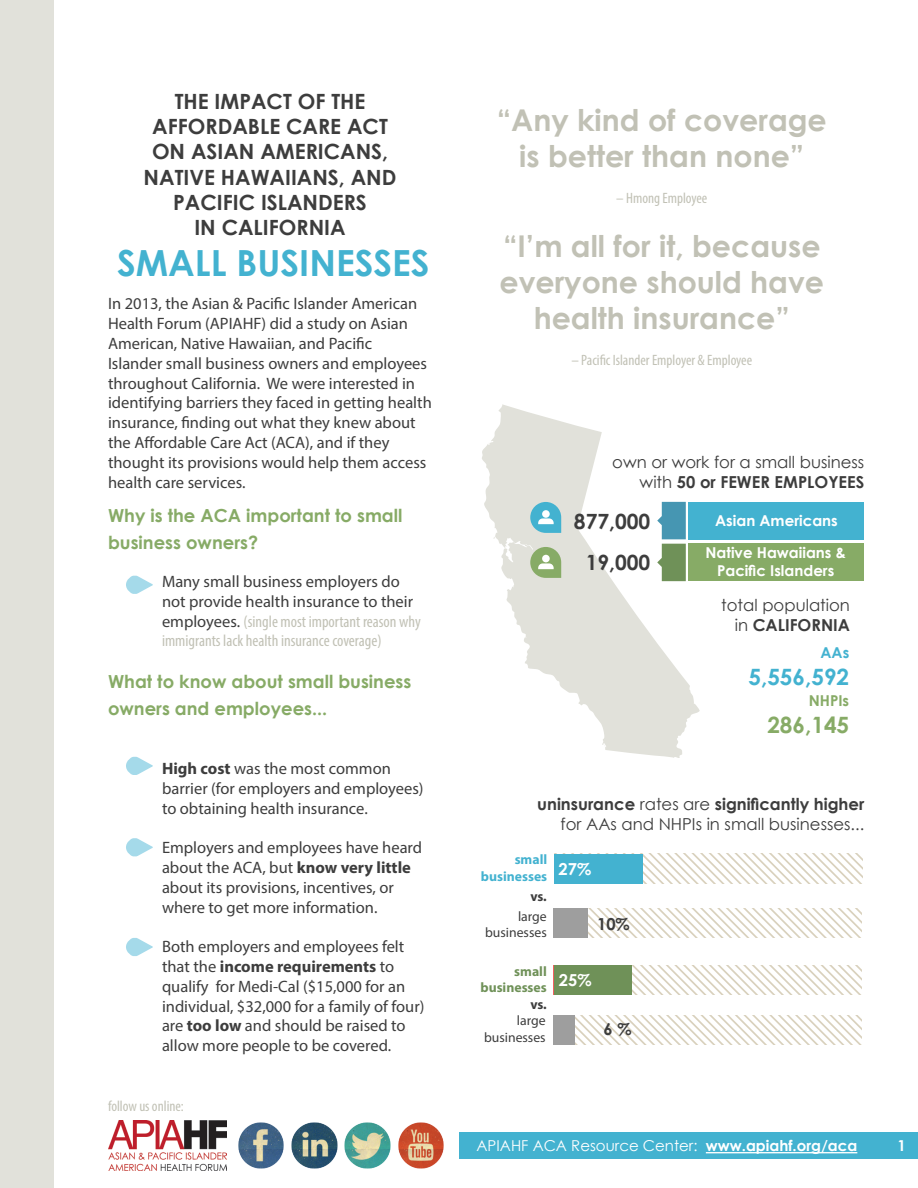
<style>
.page{position:relative;width:918px;height:1188px;background:#fff}
.page>*{position:absolute;margin:0;border:0;box-sizing:border-box;transform-origin:0 0}
.t1{font:700 36px "Century Gothic";color:#43b2d0}
.t2{font:700 30px/36px "Century Gothic";color:#c1c1b5;text-align:center}
.t3{font:700 22.5px "Century Gothic";color:#43b2d0}
.t4{font:700 22.5px "Century Gothic";color:#87ab66}
.t5{font:700 21px "Century Gothic";color:#3d3d3d}
.t6{font:700 18px/27px "Century Gothic";color:#87ab66}
.t7{font:16.5px/19.8px "Myriad Pro";color:#3d3d3d}
.t8{font:16.5px/19.8px "Century Gothic";color:#3d3d3d;text-align:right}
.t9{font:700 16.5px "Century Gothic";color:#3d3d3d}
.t10{font:700 16.5px "Century Gothic";color:#fff}
.t11{font:condensed 15px "Myriad Pro";color:#c1c1b5}
.t12{font:700 15px/18px "Century Gothic";color:#fff;text-align:center}
.t13{font:15px "Century Gothic";color:#fff}
.t14{font:700 15px "Century Gothic";color:#87ab66}
.t15{font:700 15px "Century Gothic";color:#43b2d0}
.t16{font:13.8px/16.5px "Myriad Pro";color:#3d3d3d;text-align:right}
.t17{font:700 13.8px/16.5px "Myriad Pro";color:#43b2d0;text-align:right}
.t18{font:700 13.8px/16.5px "Myriad Pro";color:#6f9158;text-align:right}
.t19{font:700 13.8px "Myriad Pro";color:#3d3d3d}
.s1{font-stretch:condensed;color:#c1c1b5}
.s2{font-weight:700}
</style>
<div class="page">
<div style="left:1px;top:1px;width:53px;height:1187px;background:#e1e1da"></div>
<svg style="left:126px;top:575px;width:27px;height:19px"></svg>
<svg style="left:126px;top:756px;width:27px;height:19px"></svg>
<svg style="left:126px;top:838px;width:27px;height:19px"></svg>
<svg style="left:126px;top:938px;width:27px;height:18px"></svg>
<svg style="left:482px;top:404px;width:218px;height:354px"></svg>
<div style="left:689px;top:502px;width:175px;height:37px;background:#43b2d0"></div>
<svg style="left:530px;top:502px;width:31px;height:31px"></svg>
<div style="left:689px;top:544px;width:175px;height:37px;background:#87ab66"></div>
<svg style="left:530px;top:547px;width:31px;height:31px"></svg>
<svg style="left:643px;top:854px;width:219px;height:29px"></svg>
<svg style="left:588px;top:909px;width:274px;height:29px"></svg>
<div style="left:554px;top:909px;width:34px;height:29px;background:#9e9e9e"></div>
<div style="left:554px;top:854px;width:89px;height:29px;background:#43b2d0"></div>
<svg style="left:632px;top:965px;width:230px;height:30px"></svg>
<svg style="left:575px;top:1015px;width:287px;height:29px"></svg>
<div style="left:554px;top:1015px;width:21px;height:29px;background:#9e9e9e"></div>
<div style="left:554px;top:965px;width:78px;height:30px;background:#6f9158"></div>
<svg style="left:657px;top:502px;width:29px;height:79px"></svg>
<div style="left:459px;top:1132px;width:459px;height:27px;background:#43b2d0"></div>
<hr style="left:706px;top:1152px;width:151px;height:1px;background:#fff">
<img style="left:109px;top:1121px;width:118px;height:50px">
<img style="left:238px;top:1122px;width:206px;height:47px">
<p class="t5" style="left:175px;top:85px;width:192px">The impact of the</p>
<p class="t5" style="left:152px;top:111px;width:224px">affordable care act</p>
<p class="t5" style="left:152px;top:136px;width:238px">on Asian Americans,</p>
<p class="t5" style="left:144px;top:161px;width:254px">Native hawaiians, and</p>
<p class="t5" style="left:173px;top:186px;width:193px">pacific islanders</p>
<p class="t5" style="left:194px;top:211px;width:153px">in california</p>
<h1 class="t1" style="left:117px;top:235px;width:311px">Small Businesses</h1>
<p class="t7" style="left:108px;top:294px;width:325px">In 2013, the Asian &amp; Pacific Islander American Health Forum (APIAHF) did a study on Asian American, Native Hawaiian, and Pacific<br>Islander small business owners and employees throughout California. We were interested in identifying barriers they faced in getting health insurance, finding out what they knew about the Affordable Care Act (ACA), and if they thought its provisions would help them access health care services.</p>
<p class="t6" style="left:108px;top:501px;width:296px">Why is the ACA important to small business owners?</p>
<p class="t7" style="left:162px;top:571px;width:260px">Many small business employers do not provide health insurance to their employees. <span class="s1">(single most important reason why immigrants lack health insurance coverage)</span></p>
<p class="t6" style="left:108px;top:667px;width:305px">What to know about small business owners and employees...</p>
<p class="t7" style="left:162px;top:758px;width:263px"><span class="s2">High cost</span> was the most common barrier (for employers and employees) to obtaining health insurance.</p>
<p class="t7" style="left:162px;top:837px;width:262px">Employers and employees have heard about the ACA, but <span class="s2">know very little </span>about its provisions, incentives, or where to get more information.</p>
<p class="t7" style="left:162px;top:936px;width:264px">Both employers and employees felt that the <span class="s2">income requirements</span> to qualify for Medi-Cal ($15,000 for an individual, $32,000 for a family of four) are <span class="s2">too low</span> and should be raised to allow more people to be covered.</p>
<p class="t11" style="left:108px;top:1097px;width:77px">follow us online:</p>
<h2 class="t2" style="left:497px;top:101px;width:332px">“Any kind of coverage is better than none”</h2>
<p class="t11" style="left:616px;top:189px;width:93px">– Hmong Employee</p>
<h2 class="t2" style="left:500px;top:227px;width:326px">“I’m all for it, because everyone should have health insurance”</h2>
<p class="t11" style="left:571px;top:351px;width:182px">– Pacific Islander Employer &amp; Employee</p>
<p class="t8" style="left:640px;top:452px;width:226px;text-align:left;text-indent:-27px">own or work for a small business with <span class="s2">50 or FEWER EMPLO</span></p>
<p class="t9" style="left:828px;top:469px;width:37px">YEES</p>
<p class="t5" style="left:574px;top:505px;width:78px">877,000</p>
<p class="t12" style="left:715px;top:511px;width:124px">Asian Americans</p>
<p class="t5" style="left:586px;top:547px;width:66px">19,000</p>
<p class="t12" style="left:706px;top:543px;width:142px">N ative H awaiians &amp;<br>Pacific Islanders</p>
<p class="t8" style="left:721px;top:595px;width:130px">total population in <span class="s2">California</span></p>
<p class="t15" style="left:820px;top:641px;width:30px">AA s</p>
<h3 class="t3" style="left:748px;top:659px;width:102px">5,556,592</h3>
<p class="t14" style="left:809px;top:689px;width:9px">NHPI</p>
<p class="t14" style="left:843px;top:689px;width:8px">s</p>
<h3 class="t4" style="left:767px;top:708px;width:83px">286,145</h3>
<p class="t8" style="left:537px;top:794px;width:329px"><span class="s2">uninsurance</span> rates are <span class="s2">significantly higher </span>for AAs and NHPIs in small businesses...</p>
<p class="t17" style="left:481px;top:851px;width:68px">small businesses</p>
<p class="t19" style="left:530px;top:887px;width:18px">vs.</p>
<p class="t16" style="left:485px;top:908px;width:63px">large businesses</p>
<p class="t18" style="left:480px;top:963px;width:68px">small businesses</p>
<p class="t19" style="left:530px;top:996px;width:18px">vs.</p>
<p class="t16" style="left:484px;top:1012px;width:63px">large businesses</p>
<p class="t10" style="left:559px;top:856px;width:34px">27%</p>
<p class="t9" style="left:597px;top:912px;width:34px">10%</p>
<p class="t10" style="left:559px;top:968px;width:34px">25%</p>
<p class="t9" style="left:604px;top:1016px;width:30px">6 %</p>
<p class="t13" style="left:477px;top:1135px;width:382px">APIAHF ACA Resource Center: <span class="s2">www.apiahf.org/aca</span></p>
<p class="t12" style="left:898px;top:1136px;width:10px">1</p>
</div>
